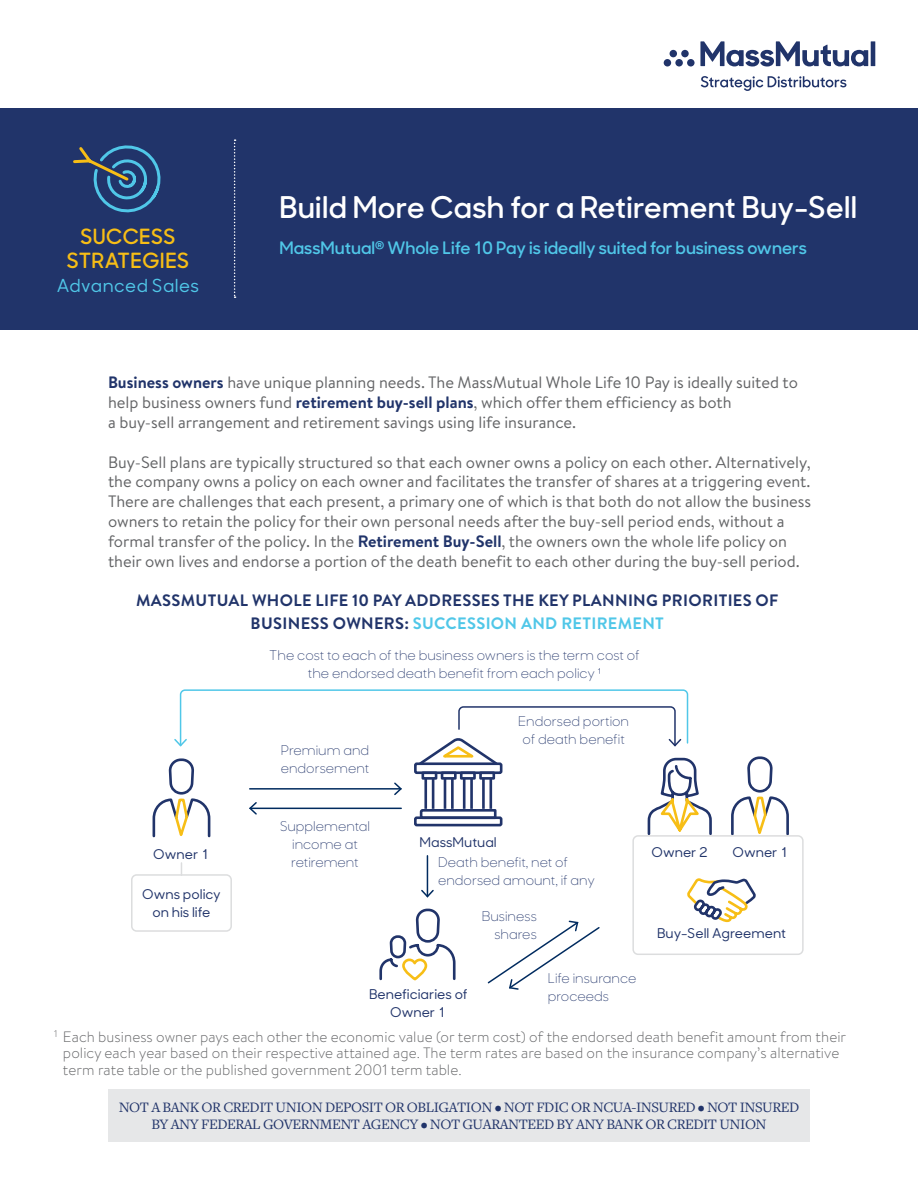
<style>
.page{position:relative;width:918px;height:1188px;background:#fff}
.page>*{position:absolute;margin:0;border:0;box-sizing:border-box;transform-origin:0 0}
.t1{font:600 30px "MM Sharp Sans";letter-spacing:.01em;color:#fff}
.t2{font:600 21px/24px "MM Sharp Sans";letter-spacing:.025em;color:#f7be16;text-align:center}
.t3{font:500 18px "MM Sharp Sans";letter-spacing:.025em;color:#50c7e8}
.t4{font:600 17.25px "MM Sharp Sans";color:#50c7e8}
.t5{font:16.5px/19.8px "MM Brandon Text";color:#636466}
.t6{font:700 16.5px/22.5px "MM Brandon Text";letter-spacing:.02em;color:#21346a;text-align:center}
.t7{font:300 15px/16.5px "MM Brandon Text";letter-spacing:.005em;color:#636466}
.t8{font:15px/16.5px "Freight Text Pro";letter-spacing:-.03em;color:#21346a;text-align:center}
.t9{font:300 13.5px/18px "MM Sharp Sans";color:#21346a}
.t10{font:500 13.5px/18px "MM Sharp Sans";color:#21346a;text-align:center}
.s1{font-weight:700;color:#21346a}
.s2{color:#50c7e8}
</style>
<div class="page">
<hr style="left:871px;top:41px;width:4px;height:25px;background:#21346a">
<svg style="left:700px;top:41px;width:168px;height:26px"></svg>
<div style="left:687px;top:59px;width:8px;height:8px;background:#21346a;border-radius:50%"></div>
<div style="left:675px;top:59px;width:8px;height:8px;background:#21346a;border-radius:50%"></div>
<div style="left:664px;top:59px;width:7px;height:8px;background:#21346a;border-radius:50%"></div>
<div style="left:681px;top:50px;width:8px;height:7px;background:#21346a;border-radius:50%"></div>
<div style="left:670px;top:50px;width:7px;height:7px;background:#21346a;border-radius:50%"></div>
<svg style="left:701px;top:76px;width:145px;height:15px"></svg>
<div style="left:0;top:108px;width:918px;height:221px;background:#21346a"></div>
<svg style="left:234px;top:139px;width:2px;height:159px"></svg>
<svg style="left:73px;top:145px;width:88px;height:68px"></svg>
<svg style="left:152px;top:689px;width:637px;height:301px"></svg>
<div style="left:632px;top:835px;width:172px;height:120px;border:2px solid #dcddde;border-radius:5px"></div>
<div style="left:131px;top:874px;width:101px;height:58px;border:2px solid #dcddde;border-radius:5px"></div>
<div style="left:108px;top:1089px;width:702px;height:52px;background:#e6e7e8"></div>
<p class="t2" style="left:67px;top:223px;width:124px">SUCCESS<br>STRATEGIES</p>
<p class="t3" style="left:57px;top:272px;width:144px">Advanced Sales</p>
<h1 class="t1" style="left:279px;top:183px;width:579px">Build More Cash for a Retirement Buy-Sell</h1>
<p class="t4" style="left:279px;top:234px;width:529px">MassMutual<sup>®</sup> Whole Life 10 Pay is ideally suited for business owners</p>
<p class="t5" style="left:108px;top:372px;width:691px"><span class="s1">Business owners</span> have unique planning needs. The MassMutual Whole Life 10 Pay is ideally suited to help business owners fund <span class="s1">retirement buy-sell plans</span>, which offer them efficiency as both<br>a buy-sell arrangement and retirement savings using life insurance.</p>
<p class="t5" style="left:108px;top:451px;width:705px">Buy-Sell plans are typically structured so that each owner owns a policy on each other. Alternatively, the company owns a policy on each owner and facilitates the transfer of shares at a triggering event.<br>There are challenges that each present, a primary one of which is that both do not allow the business owners to retain the policy for their own personal needs after the buy-sell period ends, without a formal transfer of the policy. In the <span class="s1">Retirement Buy-Sell</span>, the owners own the whole life policy on their own lives and endorse a portion of the death benefit to each other during the buy-sell period.</p>
<p class="t6" style="left:136px;top:589px;width:644px">MASSMUTUAL WHOLE LIFE 10 PAY ADDRESSES THE KEY PLANNING PRIORITIES OF<br>BUSINESS OWNERS: <span class="s2">SUCCESSION AND RETIREMENT</span></p>
<p class="t9" style="left:269px;top:645px;width:372px;text-align:center">The cost to each of the business owners is the term cost of the endorsed death benefit from each policy ¹</p>
<p class="t10" style="left:153px;top:844px;width:58px">Owner 1</p>
<p class="t10" style="left:142px;top:885px;width:80px">Owns policy on his life</p>
<p class="t9" style="left:281px;top:740px;width:90px">Premium and endorsement</p>
<p class="t9" style="left:518px;top:711px;width:112px;text-align:center">Endorsed portion of death benefit</p>
<p class="t9" style="left:280px;top:817px;width:91px;text-align:center">Supplemental income at retirement</p>
<p class="t10" style="left:420px;top:832px;width:79px">MassMutual</p>
<p class="t9" style="left:438px;top:853px;width:158px">Death benefit, net of endorsed amount, if any</p>
<p class="t9" style="left:482px;top:906px;width:57px;text-align:right">Business shares</p>
<p class="t10" style="left:369px;top:985px;width:100px">Beneficiaries of<br>Owner 1</p>
<p class="t9" style="left:548px;top:969px;width:90px">Life insurance proceeds</p>
<p class="t10" style="left:651px;top:843px;width:58px">Owner 2</p>
<p class="t10" style="left:732px;top:843px;width:58px">Owner 1</p>
<p class="t10" style="left:657px;top:924px;width:130px">Buy-Sell Agreement</p>
<p class="t7" style="left:63px;top:1028px;width:785px;text-indent:-9px"><sup>1</sup> Each business owner pays each other the economic value (or term cost) of the endorsed death benefit amount from their policy each year based on their respective attained age. The term rates are based on the insurance company’s alternative term rate table or the published government 2001 term table.</p>
<p class="t8" style="left:119px;top:1098px;width:682px">NOT A BANK OR CREDIT UNION DEPOSIT OR OBLIGATION • NOT FDIC OR NCUA-INSURED • NOT INSURED<br>BY ANY FEDERAL GOVERNMENT AGENCY • NOT GUARANTEED BY ANY BANK OR CREDIT UNION</p>
</div>
